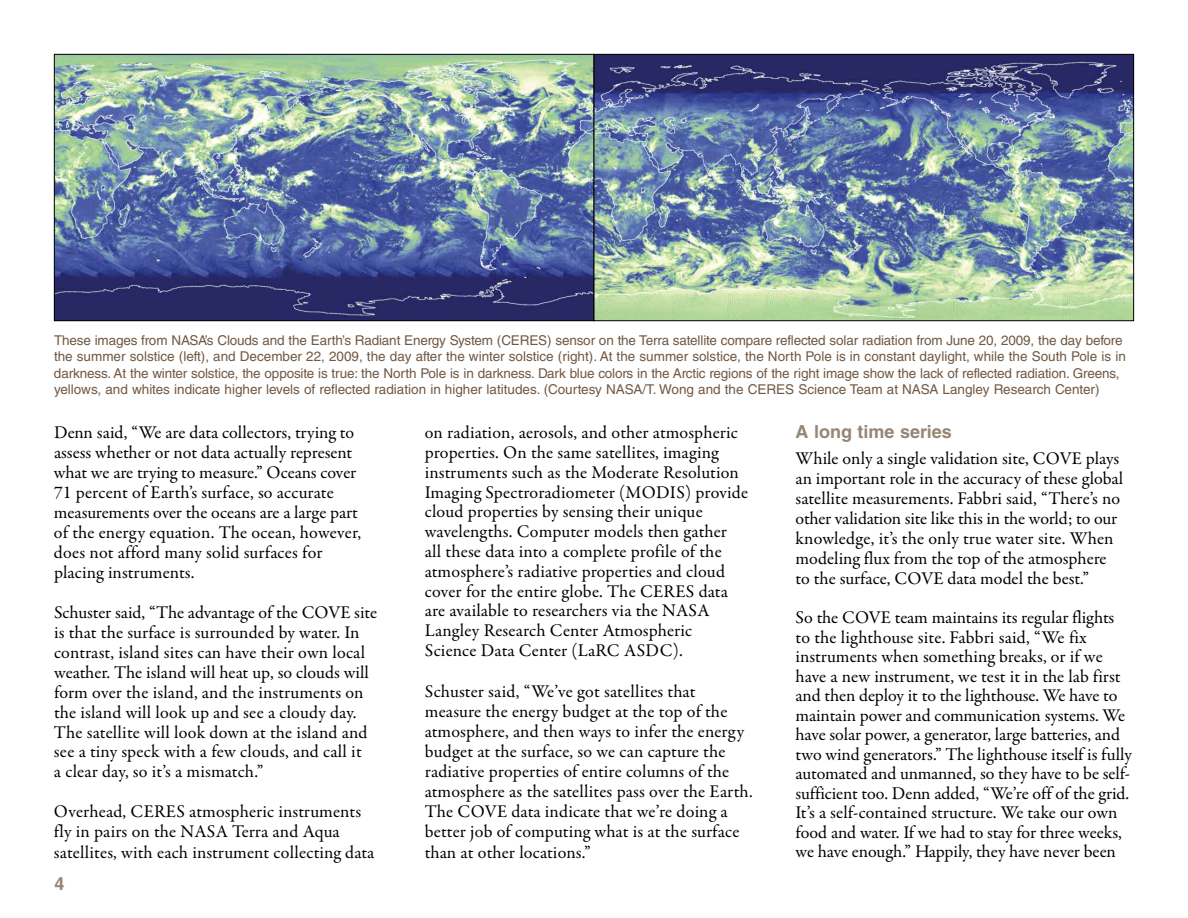
<style>
.page{position:relative;width:1188px;height:918px;background:#fff}
.page>*{position:absolute;margin:0;border:0;box-sizing:border-box;transform-origin:0 0}
.t1{font:18px/20px "Garamond Premr Pro";color:#000}
.t2{font:700 18px "Helvetica LT Std";color:#978575}
.t3{font:13.5px/16.2px "Helvetica LT Std";letter-spacing:-.01em;color:#715843}
</style>
<div class="page">
<img style="left:56px;top:56px;width:1076px;height:263px">
<div style="left:54px;top:54px;width:540px;height:267px;border:1px solid #000"></div>
<div style="left:594px;top:54px;width:540px;height:267px;border:1px solid #000"></div>
<p class="t3" style="left:54px;top:334px;width:1073px">These images from NASA’s Clouds and the Earth’s Radiant Energy System (CERES) sensor on the Terra satellite compare reflected solar radiation from June 20, 2009, the day before the summer solstice (left), and December 22, 2009, the day after the winter solstice (right). At the summer solstice, the North Pole is in constant daylight, while the South Pole is in darkness. At the winter solstice, the opposite is true: the North Pole is in darkness. Dark blue colors in the Arctic regions of the right image show the lack of reflected radiation. Greens, yellows, and whites indicate higher levels of reflected radiation in higher latitudes. (Courtesy NASA/T. Wong and the CERES Science Team at NASA Langley Research Center)</p>
<p class="t1" style="left:54px;top:424px;width:309px">Denn said, “We are data collectors, trying to assess whether or not data actually represent what we are trying to measure.” Oceans cover 71 percent of Earth’s surface, so accurate measurements over the oceans are a large part of the energy equation. The ocean, however, does not afford many solid surfaces for placing instruments.</p>
<p class="t1" style="left:54px;top:604px;width:325px">Schuster said, “The advantage of the COVE site is that the surface is surrounded by water. In contrast, island sites can have their own local weather. The island will heat up, so clouds will form over the island, and the instruments on the island will look up and see a cloudy day.<br>The satellite will look down at the island and see a tiny speck with a few clouds, and call it<br>a clear day, so it’s a mismatch.”</p>
<p class="t1" style="left:54px;top:803px;width:322px">Overhead, CERES atmospheric instruments fly in pairs on the NASA Terra and Aqua satellites, with each instrument collecting data</p>
<p class="t2" style="left:55px;top:877px;width:12px">4</p>
<p class="t1" style="left:425px;top:424px;width:325px">on radiation, aerosols, and other atmospheric properties. On the same satellites, imaging instruments such as the Moderate Resolution Imaging Spectroradiometer (MODIS) provide cloud properties by sensing their unique wavelengths. Computer models then gather all these data into a complete profile of the atmosphere’s radiative properties and cloud cover for the entire globe. The CERES data are available to researchers via the NASA Langley Research Center Atmospheric Science Data Center (LaRC ASDC).</p>
<p class="t1" style="left:425px;top:683px;width:329px">Schuster said, “We’ve got satellites that measure the energy budget at the top of the atmosphere, and then ways to infer the energy budget at the surface, so we can capture the radiative properties of entire columns of the atmosphere as the satellites pass over the Earth.<br>The COVE data indicate that we’re doing a better job of computing what is at the surface than at other locations.”</p>
<p class="t2" style="left:796px;top:425px;width:158px">A long time series</p>
<p class="t1" style="left:796px;top:450px;width:329px">While only a single validation site, COVE plays an important role in the accuracy of these global satellite measurements. Fabbri said, “There’s no other validation site like this in the world; to our knowledge, it’s the only true water site. When modeling flux from the top of the atmosphere to the surface, COVE data model the best.”</p>
<p class="t1" style="left:796px;top:610px;width:338px;line-height:19.5px">So the COVE team maintains its regular flights to the lighthouse site. Fabbri said, “We fix instruments when something breaks, or if we have a new instrument, we test it in the lab first and then deploy it to the lighthouse. We have to maintain power and communication systems. We have solar power, a generator, large batteries, and two wind generators.” The lighthouse itself is fully automated and unmanned, so they have to be self&shy;sufficient too. Denn added, “We’re off of the grid.<br>It’s a self-contained structure. We take our own food and water. If we had to stay for three weeks, we have enough.” Happily, they have never been</p>
</div>
